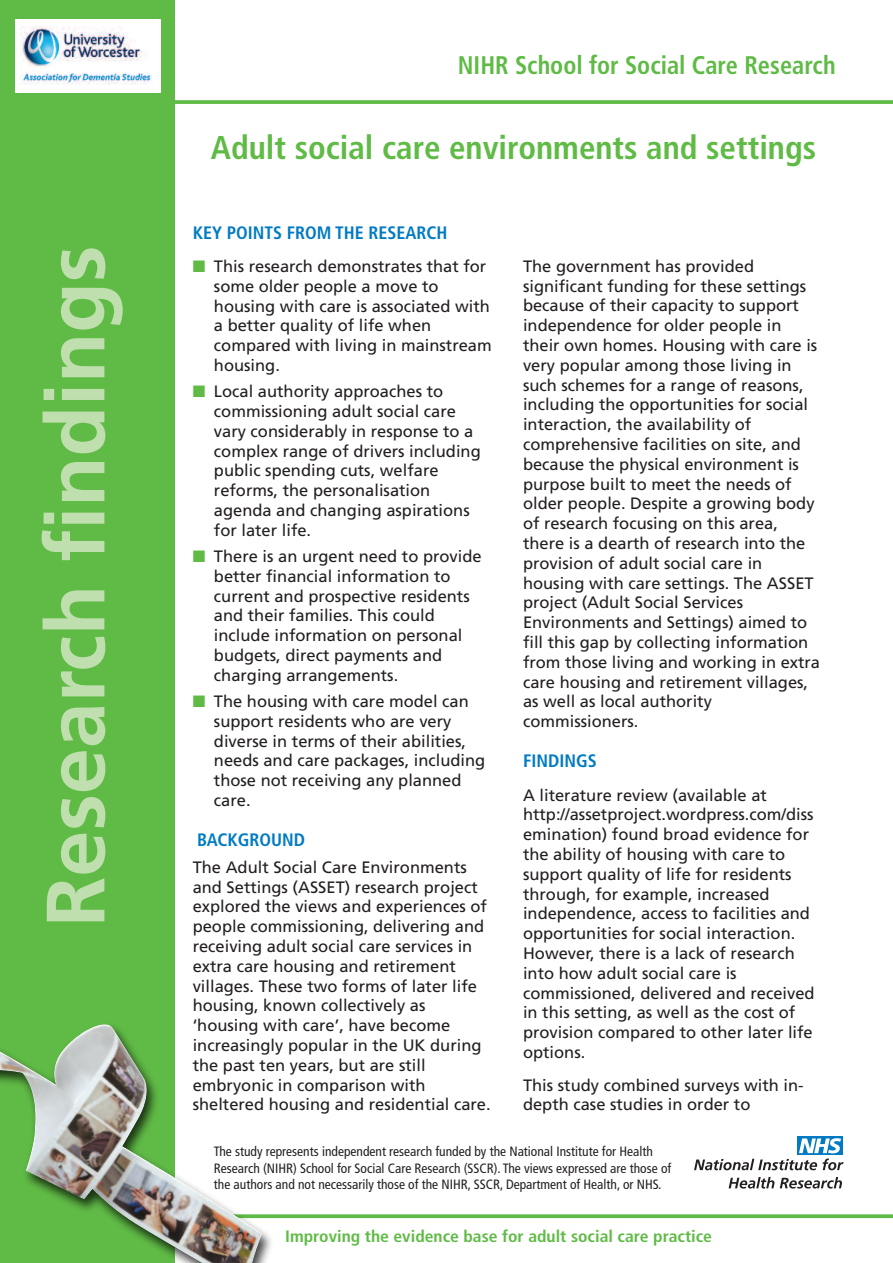
<style>
.page{position:relative;width:893px;height:1263px;background:#fff}
.page>*{position:absolute;margin:0;border:0;box-sizing:border-box;transform-origin:0 0}
.t1{font:700 82.5px "Frutiger";color:#c0dfae}
.t2{font:700 condensed 33px "Frutiger";color:#60bb46}
.t3{font:700 condensed 25.5px "Frutiger";color:#60bb46;scale:.95 1}
.t4{font:700 condensed 18px "Frutiger";color:#007bc3}
.t5{font:16.5px/19.8px "Frutiger";color:#231f20}
.t6{font:700 condensed 16.5px "Frutiger";color:#60bb46;scale:1.07 1}
.t7{font:condensed 13.5px/16.5px "Frutiger";color:#231f20}
.s1{color:#60bb46}
</style>
<div class="page">
<svg style="left:367px;top:1214px;width:526px;height:4px;background:#6dc055"></svg>
<div style="left:0;top:0;width:174px;height:1263px;background:#60bb46"></div>
<img style="left:0;top:910px;width:367px;height:353px">
<svg style="left:174px;top:100px;width:719px;height:4px;background:#69be50"></svg>
<svg style="left:729px;top:1177px;width:45px;height:11px"></svg>
<svg style="left:780px;top:1177px;width:62px;height:11px"></svg>
<div style="left:798px;top:1137px;width:45px;height:18px;background:#007ac2"></div>
<svg style="left:694px;top:1138px;width:149px;height:32px"></svg>
<div style="left:15px;top:19px;width:145px;height:74px;background:#fff"></div>
<img style="left:20px;top:26px;width:132px;height:58px">
<h1 class="t1" style="left:43px;top:927px;width:683px;rotate:-90deg">Research findings</h1>
<h3 class="t3" style="left:458px;top:55px;width:399px">NIHR School for Social Care Research</h3>
<h2 class="t2" style="left:211px;top:135px;width:607px">Adult social care environments and settings</h2>
<p class="t4" style="left:193px;top:225px;width:256px">KEY POINTS FROM THE RESEARCH</p>
<p class="t5" style="left:214px;top:258px;width:279px;text-indent:-21px"><span class="s1">■</span> This research demonstrates that for some older people a move to housing with care is associated with a better quality of life when compared with living in mainstream housing.</p>
<p class="t5" style="left:214px;top:383px;width:268px;text-indent:-21px"><span class="s1">■</span> Local authority approaches to commissioning adult social care vary considerably in response to a complex range of drivers including public spending cuts, welfare reforms, the personalisation agenda and changing aspirations for later life.</p>
<p class="t5" style="left:214px;top:548px;width:269px;text-indent:-21px"><span class="s1">■</span> There is an urgent need to provide better financial information to current and prospective residents and their families. This could include information on personal budgets, direct payments and charging arrangements.</p>
<p class="t5" style="left:214px;top:693px;width:273px;text-indent:-21px"><span class="s1">■</span> The housing with care model can support residents who are very diverse in terms of their abilities, needs and care packages, including those not receiving any planned care.</p>
<p class="t4" style="left:197px;top:832px;width:109px">BACKGROUND</p>
<p class="t5" style="left:193px;top:858px;width:300px">The Adult Social Care Environments and Settings (ASSET) research project explored the views and experiences of people commissioning, delivering and receiving adult social care services in extra care housing and retirement villages. These two forms of later life housing, known collectively as ‘housing with care’, have become increasingly popular in the UK during the past ten years, but are still embryonic in comparison with sheltered housing and residential care.</p>
<p class="t5" style="left:523px;top:257px;width:299px">The government has provided significant funding for these settings because of their capacity to support independence for older people in their own homes. Housing with care is very popular among those living in such schemes for a range of reasons, including the opportunities for social interaction, the availability of comprehensive facilities on site, and because the physical environment is purpose built to meet the needs of older people. Despite a growing body of research focusing on this area, there is a dearth of research into the provision of adult social care in housing with care settings. The ASSET project (Adult Social Services Environments and Settings) aimed to fill this gap by collecting information from those living and working in extra care housing and retirement villages, as well as local authority commissioners.</p>
<p class="t4" style="left:523px;top:754px;width:75px">FINDINGS</p>
<p class="t5" style="left:523px;top:786px;width:293px">A literature review (available at http://assetproject.wordpress.com/diss emination) found broad evidence for the ability of housing with care to support quality of life for residents through, for example, increased independence, access to facilities and opportunities for social interaction.<br>However, there is a lack of research into how adult social care is commissioned, delivered and received in this setting, as well as the cost of provision compared to other later life options.</p>
<p class="t5" style="left:523px;top:1076px;width:282px">This study combined surveys with in&shy;depth case studies in order to</p>
<p class="t7" style="left:214px;top:1144px;width:459px">The study represents independent research funded by the National Institute for Health<br>Research (NIHR) School for Social Care Research (SSCR). The views expressed are those of the authors and not necessarily those of the NIHR, SSCR, Department of Health, or NHS.</p>
<p class="t6" style="left:285px;top:1229px;width:400px">Improving the evidence base for adult social care practice</p>
</div>
